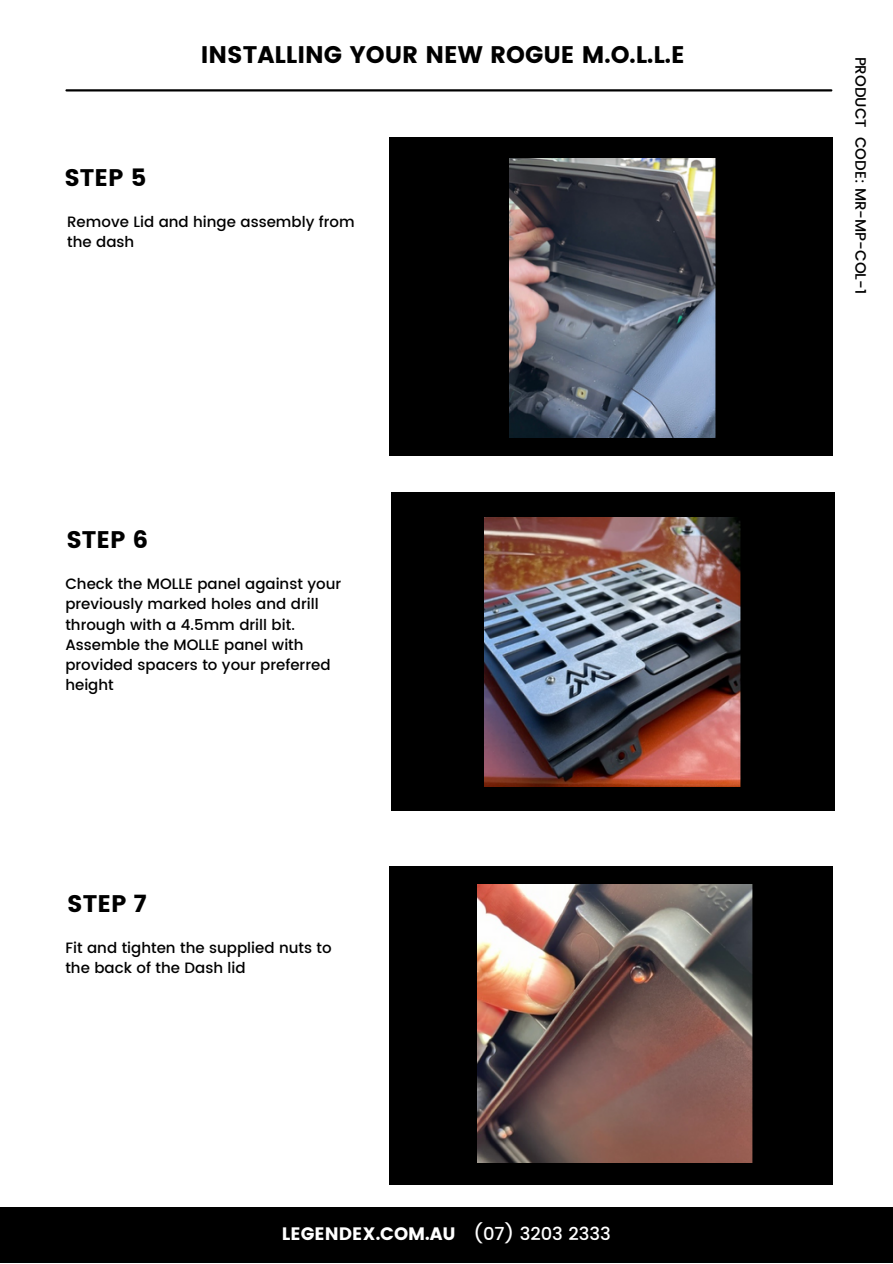
<style>
.page{position:relative;width:893px;height:1264px;background:#fff}
.page>*{position:absolute;margin:0;border:0;box-sizing:border-box;transform-origin:0 0}
.t1{font:24px "Poppins";color:#000}
.t2{font:18px "Poppins";color:#fff}
.t3{font:500 15px/20.2px "Poppins";color:#000}
.s1{font-weight:500}
</style>
<div class="page">
<div style="left:389px;top:137px;width:443px;height:318px;background:#000"></div>
<div style="left:391px;top:493px;width:443px;height:318px;background:#000"></div>
<div style="left:0;top:1207px;width:892px;height:55px;background:#000"></div>
<hr style="left:66px;top:89px;width:765px;height:2px;background:#000">
<div style="left:389px;top:866px;width:443px;height:318px;background:#000"></div>
<img style="left:509px;top:159px;width:206px;height:278px">
<img style="left:484px;top:517px;width:256px;height:269px">
<img style="left:477px;top:884px;width:275px;height:277px">
<h1 class="t1" style="left:201px;top:41px;width:485px">INSTALLING YOUR NEW ROGUE M.O.L.L.E</h1>
<h1 class="t1" style="left:64px;top:163px;width:83px">STEP 5</h1>
<p class="t3" style="left:67px;top:211px;width:289px">Remove Lid and hinge assembly from the dash</p>
<h1 class="t1" style="left:66px;top:526px;width:83px">STEP 6</h1>
<p class="t3" style="left:65px;top:574px;width:277px">Check the MOLLE panel against your previously marked holes and drill through with a 4.5mm drill bit.<br>Assemble the MOLLE panel with provided spacers to your preferred height</p>
<h1 class="t1" style="left:67px;top:890px;width:81px">STEP 7</h1>
<p class="t3" style="left:65px;top:937px;width:268px">Fit and tighten the supplied nuts to the back of the Dash lid</p>
<p class="t2" style="left:282px;top:1223px;width:330px">LEGENDEX.COM.AU <span class="s1">(07) 3203 2333</span></p>
<p class="t3" style="left:870px;top:57px;width:239px;rotate:90deg">PRODUCT CODE: MR-MP-COL-1</p>
</div>
